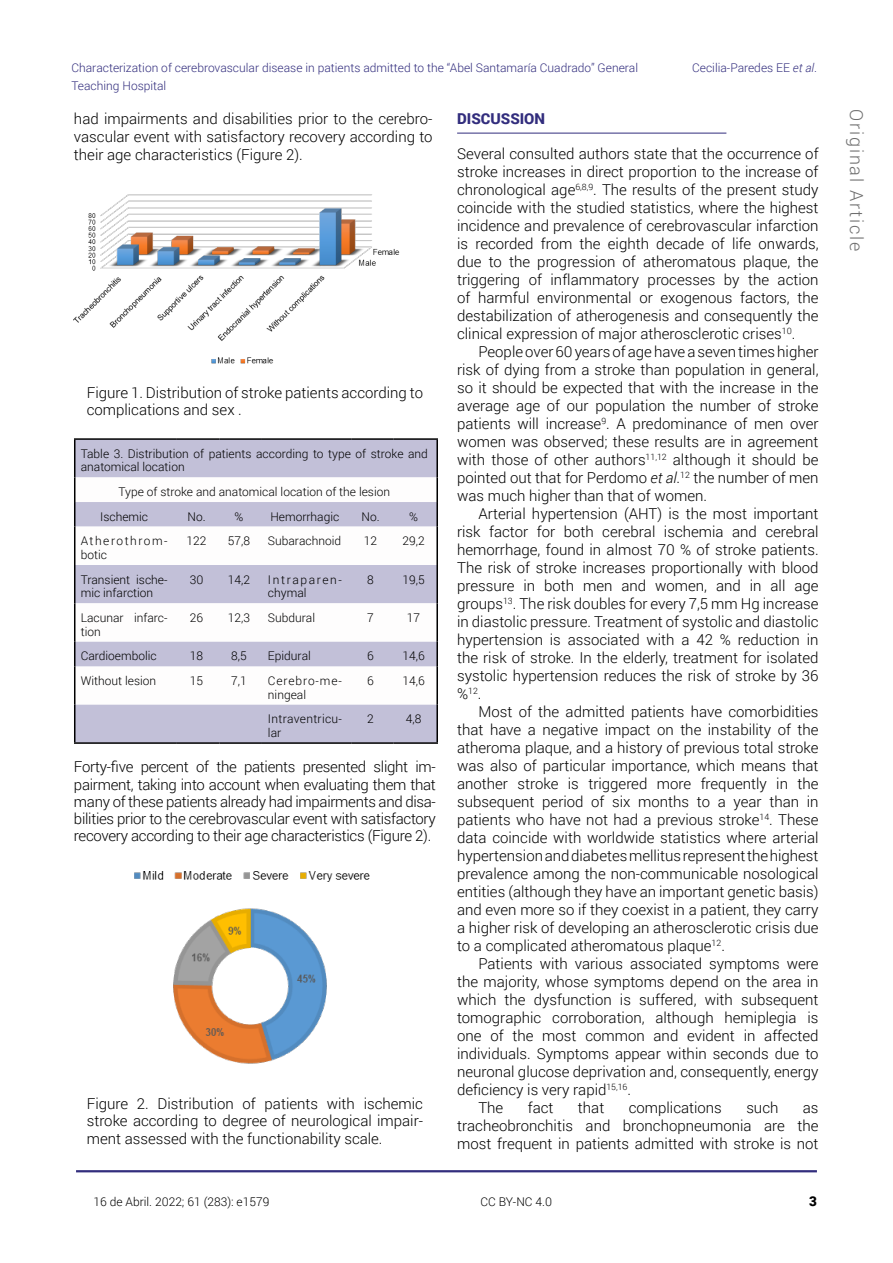
<style>
.page{position:relative;width:893px;height:1263px;background:#fff}
.page>*{position:absolute;margin:0;border:0;box-sizing:border-box;transform-origin:0 0}
.t1{font:300 18px "Roboto";letter-spacing:.1em;color:#6e6e6e}
.t2{font:300 15px/18px "Roboto";color:#000;text-align:justify}
.t3{font:900 15px "Roboto";color:#322d7d}
.t4{font:900 13.5px "Roboto";color:#000}
.t5{font:300 12px/13.8px "Roboto";color:#000}
.t6{font:300 12px/18px "Roboto";color:#322d7d}
.t7{font:300 12px/13.8px "Roboto";letter-spacing:.065em;color:#000}
.t8{font:300 12px/13.8px "Roboto";letter-spacing:.12em;color:#000}
.t9{font:300 12px/13.8px "Roboto";letter-spacing:.135em;color:#000}
.t10{font:300 12px/13.8px "Roboto";letter-spacing:.025em;color:#000}
.s1{font-style:italic}
</style>
<div class="page">
<hr style="left:76px;top:1170px;width:741px;height:2px;background:#322d7d">
<img style="left:74px;top:194px;width:326px;height:170px">
<div style="left:75px;top:440px;width:361px;height:37px;background:#c2c0d8"></div>
<svg style="left:75px;top:477px;width:361px;height:165px"></svg>
<hr style="left:74px;top:438px;width:103px;height:2px;background:#000">
<hr style="left:74px;top:440px;width:1px;height:37px;background:#000">
<hr style="left:177px;top:438px;width:42px;height:2px;background:#000">
<hr style="left:219px;top:438px;width:43px;height:2px;background:#000">
<hr style="left:262px;top:438px;width:89px;height:2px;background:#000">
<hr style="left:351px;top:438px;width:42px;height:2px;background:#000">
<hr style="left:393px;top:438px;width:45px;height:2px;background:#000">
<hr style="left:436px;top:440px;width:2px;height:37px;background:#000">
<hr style="left:436px;top:477px;width:2px;height:25px;background:#000">
<svg style="left:74px;top:477px;width:1px;height:50px"></svg>
<hr style="left:436px;top:502px;width:2px;height:25px;background:#000">
<hr style="left:74px;top:527px;width:1px;height:38px;background:#000">
<hr style="left:436px;top:527px;width:2px;height:38px;background:#000">
<hr style="left:74px;top:565px;width:1px;height:38px;background:#000">
<hr style="left:436px;top:565px;width:2px;height:38px;background:#000">
<hr style="left:74px;top:603px;width:1px;height:39px;background:#000">
<hr style="left:436px;top:603px;width:2px;height:39px;background:#000">
<svg style="left:74px;top:642px;width:362px;height:100px"></svg>
<hr style="left:436px;top:642px;width:2px;height:24px;background:#000">
<hr style="left:74px;top:666px;width:1px;height:39px;background:#000">
<hr style="left:436px;top:666px;width:2px;height:39px;background:#000">
<hr style="left:74px;top:705px;width:1px;height:37px;background:#000">
<hr style="left:436px;top:705px;width:2px;height:37px;background:#000">
<hr style="left:74px;top:742px;width:103px;height:2px;background:#000">
<hr style="left:177px;top:742px;width:42px;height:2px;background:#000">
<hr style="left:219px;top:742px;width:43px;height:2px;background:#000">
<hr style="left:262px;top:742px;width:89px;height:2px;background:#000">
<hr style="left:351px;top:742px;width:42px;height:2px;background:#000">
<hr style="left:393px;top:742px;width:45px;height:2px;background:#000">
<img style="left:134px;top:871px;width:236px;height:193px">
<hr style="left:457px;top:133px;width:269px;height:1px;background:#322d7d">
<p class="t6" style="left:71px;top:58px;width:568px">Characterization of cerebrovascular disease in patients admitted to the “Abel Santamaría Cuadrado” General<br>Teaching Hospital</p>
<p class="t6" style="left:692px;top:58px;width:126px">Cecilia-Paredes EE <span class="s1">et al</span>.</p>
<p class="t2" style="left:74px;top:109px;width:360px">had impairments and disabilities prior to the cerebro&shy;vascular event with satisfactory recovery according to their age characteristics (Figure 2).</p>
<p class="t2" style="left:87px;top:383px;width:338px;line-height:17.2px">Figure 1. Distribution of stroke patients according to complications and sex .</p>
<p class="t5" style="left:81px;top:446px;width:349px">Table 3. Distribution of patients according to type of stroke and anatomical location</p>
<p class="t5" style="left:100px;top:479px;width:291px;line-height:24.6px;text-indent:18px">Type of stroke and anatomical location of the lesion<br>Ischemic</p>
<p class="t5" style="left:187px;top:509px;width:20px">No.</p>
<p class="t5" style="left:235px;top:509px;width:10px">%</p>
<p class="t5" style="left:270px;top:509px;width:70px">Hemorrhagic</p>
<p class="t5" style="left:362px;top:509px;width:20px">No.</p>
<p class="t5" style="left:409px;top:509px;width:10px">%</p>
<p class="t8" style="left:81px;top:534px;width:88px">Atherothrom&shy;botic</p>
<p class="t5" style="left:187px;top:534px;width:21px">122</p>
<p class="t5" style="left:228px;top:534px;width:24px">57,8</p>
<p class="t5" style="left:268px;top:534px;width:75px">Subarachnoid</p>
<p class="t5" style="left:364px;top:534px;width:15px">12</p>
<p class="t5" style="left:402px;top:534px;width:24px">29,2</p>
<p class="t5" style="left:81px;top:572px;width:88px">Transient ische&shy;mic infarction</p>
<p class="t5" style="left:190px;top:572px;width:15px">30</p>
<p class="t5" style="left:228px;top:572px;width:24px">14,2</p>
<p class="t9" style="left:268px;top:572px;width:75px">Intraparen&shy;chymal</p>
<p class="t5" style="left:367px;top:572px;width:8px">8</p>
<p class="t5" style="left:402px;top:572px;width:24px">19,5</p>
<p class="t5" style="left:81px;top:610px;width:88px">Lacunar infarc&shy;tion</p>
<p class="t5" style="left:190px;top:610px;width:15px">26</p>
<p class="t5" style="left:228px;top:610px;width:24px">12,3</p>
<p class="t5" style="left:268px;top:610px;width:49px">Subdural</p>
<p class="t5" style="left:367px;top:610px;width:8px">7</p>
<p class="t5" style="left:407px;top:610px;width:15px">17</p>
<p class="t5" style="left:81px;top:649px;width:78px">Cardioembolic</p>
<p class="t5" style="left:190px;top:649px;width:15px">18</p>
<p class="t5" style="left:231px;top:649px;width:17px">8,5</p>
<p class="t5" style="left:268px;top:649px;width:44px">Epidural</p>
<p class="t5" style="left:367px;top:649px;width:8px">6</p>
<p class="t5" style="left:402px;top:649px;width:24px">14,6</p>
<p class="t5" style="left:81px;top:673px;width:77px">Without lesion</p>
<p class="t5" style="left:190px;top:673px;width:15px">15</p>
<p class="t5" style="left:231px;top:673px;width:17px">7,1</p>
<p class="t7" style="left:268px;top:673px;width:76px">Cerebro-me&shy;ningeal</p>
<p class="t5" style="left:367px;top:673px;width:8px">6</p>
<p class="t5" style="left:402px;top:673px;width:24px">14,6</p>
<p class="t10" style="left:268px;top:712px;width:75px">Intraventricu&shy;lar</p>
<p class="t5" style="left:367px;top:712px;width:8px">2</p>
<p class="t5" style="left:406px;top:712px;width:17px">4,8</p>
<p class="t2" style="left:74px;top:758px;width:363px;line-height:17.2px">Forty-five percent of the patients presented slight im&shy;pairment, taking into account when evaluating them that many of these patients already had impairments and disa&shy;bilities prior to the cerebrovascular event with satisfactory recovery according to their age characteristics (Figure 2).</p>
<p class="t2" style="left:87px;top:1095px;width:338px;line-height:17.2px">Figure 2. Distribution of patients with ischemic stroke according to degree of neurological impair&shy;ment assessed with the functionability scale.</p>
<p class="t3" style="left:457px;top:108px;width:89px">DISCUSSION</p>
<p class="t2" style="left:457px;top:144px;width:363px">Several consulted authors state that the occurrence of stroke increases in direct proportion to the increase of chronological age<sup>6,8,9</sup>. The results of the present study coincide with the studied statistics, where the highest incidence and prevalence of cerebrovascular infarction is recorded from the eighth decade of life onwards, due to the progression of atheromatous plaque, the triggering of inflammatory processes by the action of harmful environmental or exogenous factors, the destabilization of atherogenesis and consequently the clinical expression of major atherosclerotic crises<sup>10</sup>.</p>
<p class="t2" style="left:457px;top:342px;width:363px;text-indent:21px">People over 60 years of age have a seven times higher risk of dying from a stroke than population in general, so it should be expected that with the increase in the average age of our population the number of stroke patients will increase<sup>9</sup>. A predominance of men over women was observed; these results are in agreement with those of other authors<sup>11,12</sup> although it should be pointed out that for Perdomo <span class="s1">et al</span>.<sup>12</sup> the number of men was much higher than that of women.</p>
<p class="t2" style="left:457px;top:504px;width:363px;text-indent:21px">Arterial hypertension (AHT) is the most important risk factor for both cerebral ischemia and cerebral hemorrhage, found in almost 70 % of stroke patients.<br>The risk of stroke increases proportionally with blood pressure in both men and women, and in all age groups<sup>13</sup>. The risk doubles for every 7,5 mm Hg increase in diastolic pressure. Treatment of systolic and diastolic hypertension is associated with a 42 % reduction in the risk of stroke. In the elderly, treatment for isolated systolic hypertension reduces the risk of stroke by 36 %<sup>12</sup>.</p>
<p class="t2" style="left:457px;top:702px;width:363px;text-indent:21px">Most of the admitted patients have comorbidities that have a negative impact on the instability of the atheroma plaque, and a history of previous total stroke was also of particular importance, which means that another stroke is triggered more frequently in the subsequent period of six months to a year than in patients who have not had a previous stroke<sup>14</sup>. These data coincide with worldwide statistics where arterial hypertension and diabetes mellitus represent the highest prevalence among the non-communicable nosological entities (although they have an important genetic basis) and even more so if they coexist in a patient, they carry a higher risk of developing an atherosclerotic crisis due to a complicated atheromatous plaque<sup>12</sup>.</p>
<p class="t2" style="left:478px;top:954px;width:342px">Patients with various associated symptoms were</p>
<p class="t2" style="left:457px;top:972px;width:363px">the majority, whose symptoms depend on the area in</p>
<p class="t2" style="left:457px;top:990px;width:363px">which the dysfunction is suffered, with subsequent</p>
<p class="t2" style="left:457px;top:1008px;width:363px">tomographic corroboration, although hemiplegia is</p>
<p class="t2" style="left:457px;top:1026px;width:363px">one of the most common and evident in affected</p>
<p class="t2" style="left:457px;top:1044px;width:363px">individuals. Symptoms appear within seconds due to</p>
<p class="t2" style="left:457px;top:1062px;width:363px">neuronal glucose deprivation and, consequently, energy</p>
<p class="t2" style="left:457px;top:1080px;width:175px">deficiency is very rapid<sup>15,16</sup>.</p>
<p class="t2" style="left:478px;top:1098px;width:26px">The</p>
<p class="t2" style="left:528px;top:1098px;width:27px">fact</p>
<p class="t2" style="left:578px;top:1098px;width:28px">that</p>
<p class="t2" style="left:629px;top:1098px;width:95px">complications</p>
<p class="t2" style="left:746px;top:1098px;width:34px">such</p>
<p class="t2" style="left:457px;top:1098px;width:363px;text-indent:346px">as tracheobronchitis and bronchopneumonia are the most frequent in patients admitted with stroke is not</p>
<p class="t5" style="left:94px;top:1194px;width:177px">16 de Abril. 2022; 61 (283): e1579</p>
<p class="t5" style="left:480px;top:1194px;width:73px">CC BY-NC 4.0</p>
<p class="t4" style="left:809px;top:1192px;width:9px">3</p>
<p class="t1" style="left:869px;top:109px;width:143px;rotate:90deg">Original Article</p>
</div>
